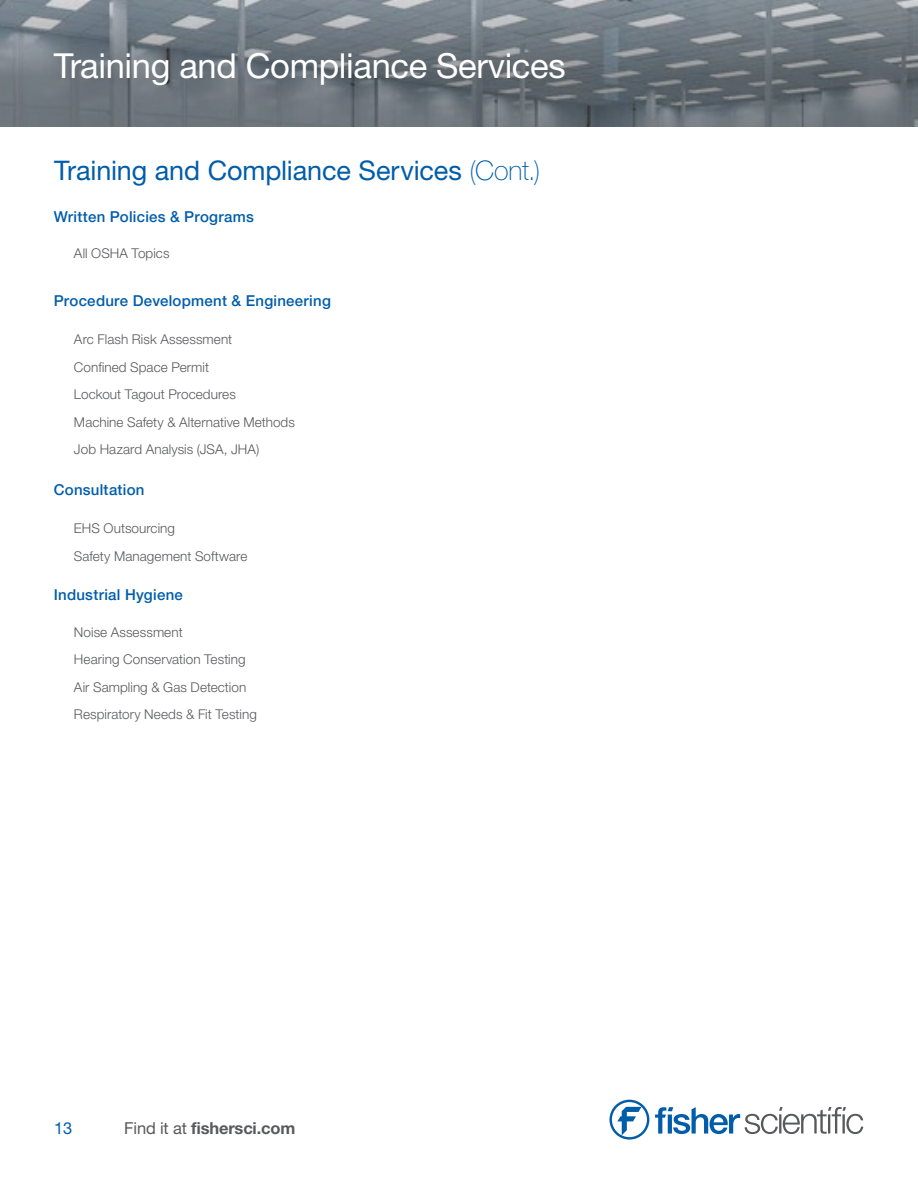
<style>
.page{position:relative;width:918px;height:1188px;background:#fff}
.page>*{position:absolute;margin:0;border:0;box-sizing:border-box;transform-origin:0 0}
.t1{font:34.5px "Helvetica Neue LTW1 G";letter-spacing:-.01em;color:#fff}
.t2{font:27px "Helvetica Neue LTW1 G";letter-spacing:-.005em;color:#005daa}
.t3{font:700 16.5px "Helvetica Neue LTW1 G";letter-spacing:-.01em;color:#58595b}
.t4{font:16.5px "Helvetica Neue LTW1 G";color:#005daa}
.t5{font:500 15px "Helvetica Neue LTW06 65";letter-spacing:.02em;color:#005daa}
.t6{font:300 13.5px/27.5px "Helvetica Neue LTW1 G";letter-spacing:.005em;color:#58595b}
.s1{font-weight:100}
.s2{font-weight:400}
</style>
<div class="page">
<svg style="left:609px;top:1100px;width:40px;height:40px"></svg>
<svg style="left:655px;top:1107px;width:208px;height:27px"></svg>
<svg style="left:0;top:0;width:918px;height:127px;background:#70787f"></svg>
<h1 class="t1" style="left:54px;top:45px;width:513px">Training and Compliance Services</h1>
<h2 class="t2" style="left:54px;top:154px;width:488px">Training and Compliance Services <span class="s1">(Cont.)</span></h2>
<p class="t5" style="left:54px;top:208px;width:202px">Written Policies &amp; Programs</p>
<p class="t6" style="left:74px;top:239px;width:97px">All OSHA Topics</p>
<p class="t5" style="left:54px;top:292px;width:279px">Procedure Development &amp; Engineering</p>
<p class="t6" style="left:74px;top:325px;width:222px">Arc Flash Risk Assessment<br>Confined Space Permit<br>Lockout Tagout Procedures<br>Machine Safety &amp; Alternative Methods<br>Job Hazard Analysis (JSA, JHA)</p>
<p class="t5" style="left:54px;top:481px;width:92px">Consultation</p>
<p class="t6" style="left:74px;top:514px;width:175px">EHS Outsourcing<br>Safety Management Software</p>
<p class="t5" style="left:54px;top:586px;width:131px">Industrial Hygiene</p>
<p class="t6" style="left:74px;top:619px;width:184px">Noise Assessment<br>Hearing Conservation Testing<br>Air Sampling &amp; Gas Detection<br>Respiratory Needs &amp; Fit Testing</p>
<p class="t4" style="left:54px;top:1118px;width:20px">13</p>
<p class="t3" style="left:124px;top:1118px;width:173px"><span class="s2">Find it at</span> fishersci.com</p>
</div>
